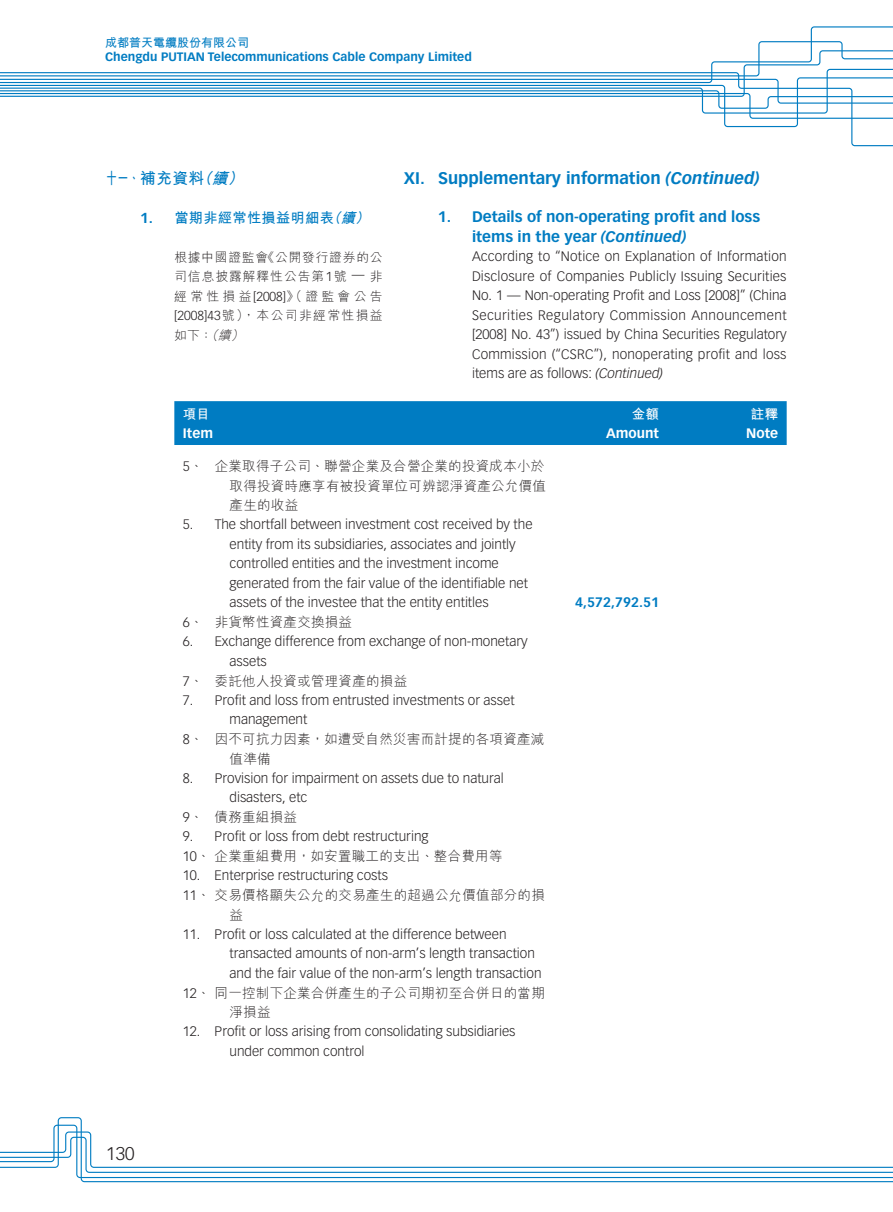
<style>
.page{position:relative;width:893px;height:1212px;background:#fff}
.page>*{position:absolute;margin:0;border:0;box-sizing:border-box;transform-origin:0 0}
.t1{font:300 18px "Vectora LT Std";color:#231f20}
.t2{font:700 16.5px "Vectora LT Std";color:#007cc2}
.t3{font:700 15.75px "M Hei HK";letter-spacing:.02em;color:#007cc2;scale:.7 1}
.t4{font:700 15px/19.5px "Vectora LT Std";color:#007cc2}
.t5{font:700 14.25px "M Hei HK";letter-spacing:.02em;color:#007cc2}
.t6{font:300 13.5px/19.5px "Vectora LT Std";color:#231f20}
.t7{font:300 13.5px/19.5px "M Hei HK";letter-spacing:.02em;color:#231f20}
.t8{font:700 13.5px "Vectora LT Std";color:#fff}
.t9{font:700 13.5px "Vectora LT Std";color:#007cc2}
.t10{font:700 13.5px "M Hei HK";color:#fff}
.t11{font:300 12.75px/19.5px "M Hei HK";letter-spacing:.075em;color:#231f20;text-align:justify}
.t12{font:700 12px "Vectora LT Std";color:#007cc2}
.t13{font:700 12px "M Hei HK";color:#007cc2}
.s1{font-style:italic}
.s2{font-family:"Vectora LT Std"}
</style>
<div class="page">
<svg style="left:0;top:41px;width:893px;height:78px"></svg>
<svg style="left:0;top:1117px;width:893px;height:65px"></svg>
<div style="left:174px;top:401px;width:613px;height:44px;background:#007cc2"></div>
<p class="t13" style="left:105px;top:34px;width:145px">成都普天電纜股份有限公司</p>
<p class="t12" style="left:105px;top:50px;width:368px">Chengdu PUTIAN Telecommunications Cable Company Limited</p>
<p class="t3" style="left:106px;top:167px;width:204px">十一、補充資料<span class="s1">（續）</span></p>
<p class="t5" style="left:140px;top:207px;width:235px"><span class="s2">1.</span> 當期非經常性損益明細表<span class="s1">（續）</span></p>
<p class="t11" style="left:174px;top:247px;width:210px">根據中國證監會《公開發行證券的公司信息披露解釋性公告第<span class="s2">1</span>號 <sup>—</sup> 非經常性損益<span class="s2">[2008]</span>》（證監會公告<span class="s2">[2008]43</span>號），本公司非經常性損益如下：<span class="s1">（續）</span></p>
<p class="t10" style="left:183px;top:404px;width:29px">項目</p>
<p class="t8" style="left:183px;top:425px;width:32px">Item</p>
<p class="t2" style="left:404px;top:168px;width:357px">XI. Supplementary information <span class="s1">(Continued)</span></p>
<p class="t4" style="left:472px;top:207px;width:290px;text-indent:-34px">1. Details of non-operating profit and loss items in the year <span class="s1">(Continued)</span></p>
<p class="t6" style="left:472px;top:247px;width:316px;text-align:justify">According to “Notice on Explanation of Information Disclosure of Companies Publicly Issuing Securities No. 1 — Non-operating Profit and Loss [2008]” (China Securities Regulatory Commission Announcement [2008] No. 43”) issued by China Securities Regulatory Commission (“CSRC”), nonoperating profit and loss items are as follows: <span class="s1">(Continued)</span></p>
<p class="t10" style="left:632px;top:404px;width:29px">金額</p>
<p class="t8" style="left:606px;top:425px;width:55px">Amount</p>
<p class="t10" style="left:751px;top:404px;width:29px">註釋</p>
<p class="t8" style="left:746px;top:425px;width:33px">Note</p>
<h1 class="t1" style="left:106px;top:1143px;width:30px">130</h1>
<p class="t7" style="left:230px;top:456px;width:318px;text-indent:-47px"><span class="s2">5</span>、 企業取得子公司、聯營企業及合營企業的投資成本小於取得投資時應享有被投資單位可辨認淨資產公允價值產生的收益</p>
<p class="t6" style="left:230px;top:515px;width:304px;text-indent:-47px">5. The shortfall between investment cost received by the entity from its subsidiaries, associates and jointly controlled entities and the investment income generated from the fair value of the identifiable net assets of the investee that the entity entitles</p>
<p class="t7" style="left:183px;top:612px;width:171px"><span class="s2">6</span>、 非貨幣性資產交換損益</p>
<p class="t6" style="left:230px;top:632px;width:299px;text-indent:-47px">6. Exchange difference from exchange of non-monetary assets</p>
<p class="t7" style="left:183px;top:671px;width:226px"><span class="s2">7</span>、 委託他人投資或管理資產的損益</p>
<p class="t6" style="left:230px;top:690px;width:287px;text-indent:-47px">7. Profit and loss from entrusted investments or asset management</p>
<p class="t7" style="left:230px;top:729px;width:316px;text-indent:-47px"><span class="s2">8</span>、 因不可抗力因素，如遭受自然災害而計提的各項資產減值準備</p>
<p class="t6" style="left:230px;top:768px;width:276px;text-indent:-47px">8. Provision for impairment on assets due to natural disasters, etc</p>
<p class="t7" style="left:183px;top:807px;width:116px"><span class="s2">9</span>、 債務重組損益</p>
<p class="t6" style="left:183px;top:827px;width:247px">9. Profit or loss from debt restructuring</p>
<p class="t7" style="left:183px;top:846px;width:321px"><span class="s2">10</span>、企業重組費用，如安置職工的支出、整合費用等</p>
<p class="t6" style="left:183px;top:866px;width:207px">10. Enterprise restructuring costs</p>
<p class="t7" style="left:230px;top:885px;width:317px;text-indent:-47px"><span class="s2">11</span>、交易價格顯失公允的交易產生的超過公允價值部分的損益</p>
<p class="t6" style="left:230px;top:924px;width:313px;text-indent:-47px">11. Profit or loss calculated at the difference between transacted amounts of non-arm’s length transaction and the fair value of the non-arm’s length transaction</p>
<p class="t7" style="left:229px;top:983px;width:317px;text-indent:-47px"><span class="s2">12</span>、同一控制下企業合併產生的子公司期初至合併日的當期淨損益</p>
<p class="t6" style="left:229px;top:1022px;width:288px;text-indent:-47px">12. Profit or loss arising from consolidating subsidiaries under common control</p>
<p class="t9" style="left:575px;top:594px;width:85px">4,572,792.51</p>
</div>
